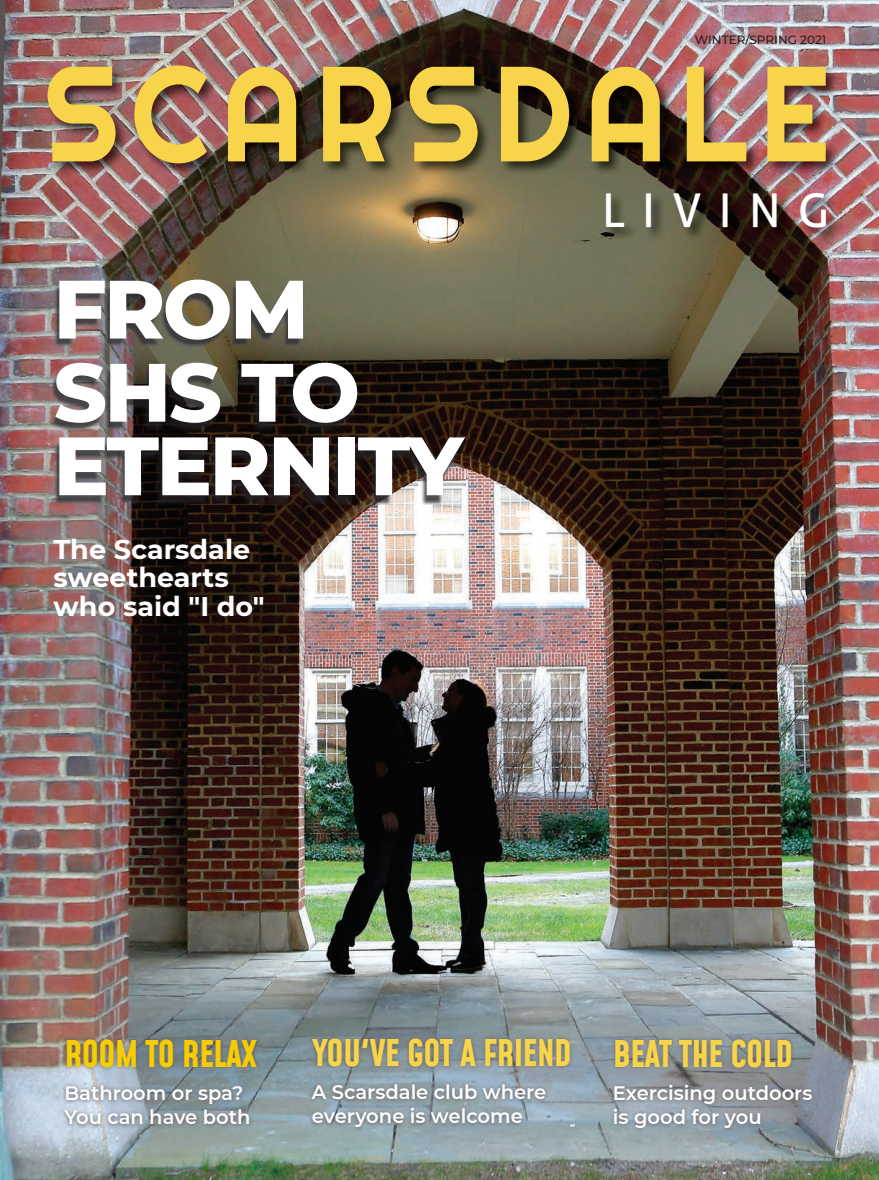
<style>
.page{position:relative;width:879px;height:1180px;background:#fff}
.page>*{position:absolute;margin:0;border:0;box-sizing:border-box;transform-origin:0 0}
.t1{font:135px "Righteous";letter-spacing:.1em;color:#f8d44b;scale:.9 1}
.t2{font:800 82.5px/83.1px "Montserrat";letter-spacing:-.03em;color:#fff}
.t3{font:46.5px "Aller";letter-spacing:.37em;color:#fff}
.t4{font:700 36px "Mohave";letter-spacing:-.03em;color:#f8d44b}
.t5{font:700 36px "Mohave";letter-spacing:-.03em;color:#f6cc05}
.t6{font:700 27px/28.5px "Montserrat";color:#fff}
.t7{font:600 19.5px/24px "Montserrat";color:#fff}
.t8{font:500 12px "Montserrat";color:#231f20}
</style>
<div class="page">
<img style="left:0;top:0;width:878px;height:1179px">
<img style="left:60px;top:1035px;width:201px;height:93px">
<img style="left:307px;top:1034px;width:267px;height:97px">
<img style="left:609px;top:1034px;width:207px;height:97px">
<img style="left:46px;top:64px;width:794px;height:178px">
<img style="left:49px;top:284px;width:416px;height:220px">
<svg style="left:876px;top:1176px;width:3px;height:4px"></svg>
<p class="t8" style="left:694px;top:32px;width:133px">WINTER/SPRING 2021</p>
<h1 class="t1" style="left:45px;top:36px;width:873px">SCARSDALE</h1>
<h3 class="t3" style="left:602px;top:183px;width:229px">LIVING</h3>
<h2 class="t2" style="left:54px;top:268px;width:308px">FROM<br>SHS TO</h2>
<h2 class="t2" style="left:54px;top:425px;width:411px">ETERNITY</h2>
<h3 class="t6" style="left:54px;top:535px;width:212px">The Scarsdale sweethearts who said "I do"</h3>
<h3 class="t5" style="left:64px;top:1033px;width:194px">ROOM TO RELAX</h3>
<p class="t7" style="left:64px;top:1082px;width:187px">Bathroom or spa?<br>You can have both</p>
<h3 class="t4" style="left:312px;top:1032px;width:261px">YOU'VE GOT A FRIEND</h3>
<p class="t7" style="left:312px;top:1081px;width:236px">A Scarsdale club where everyone is welcome</p>
<h3 class="t4" style="left:613px;top:1033px;width:181px">BEAT THE COLD</h3>
<p class="t7" style="left:613px;top:1081px;width:201px">Exercising outdoors is good for you</p>
</div>
